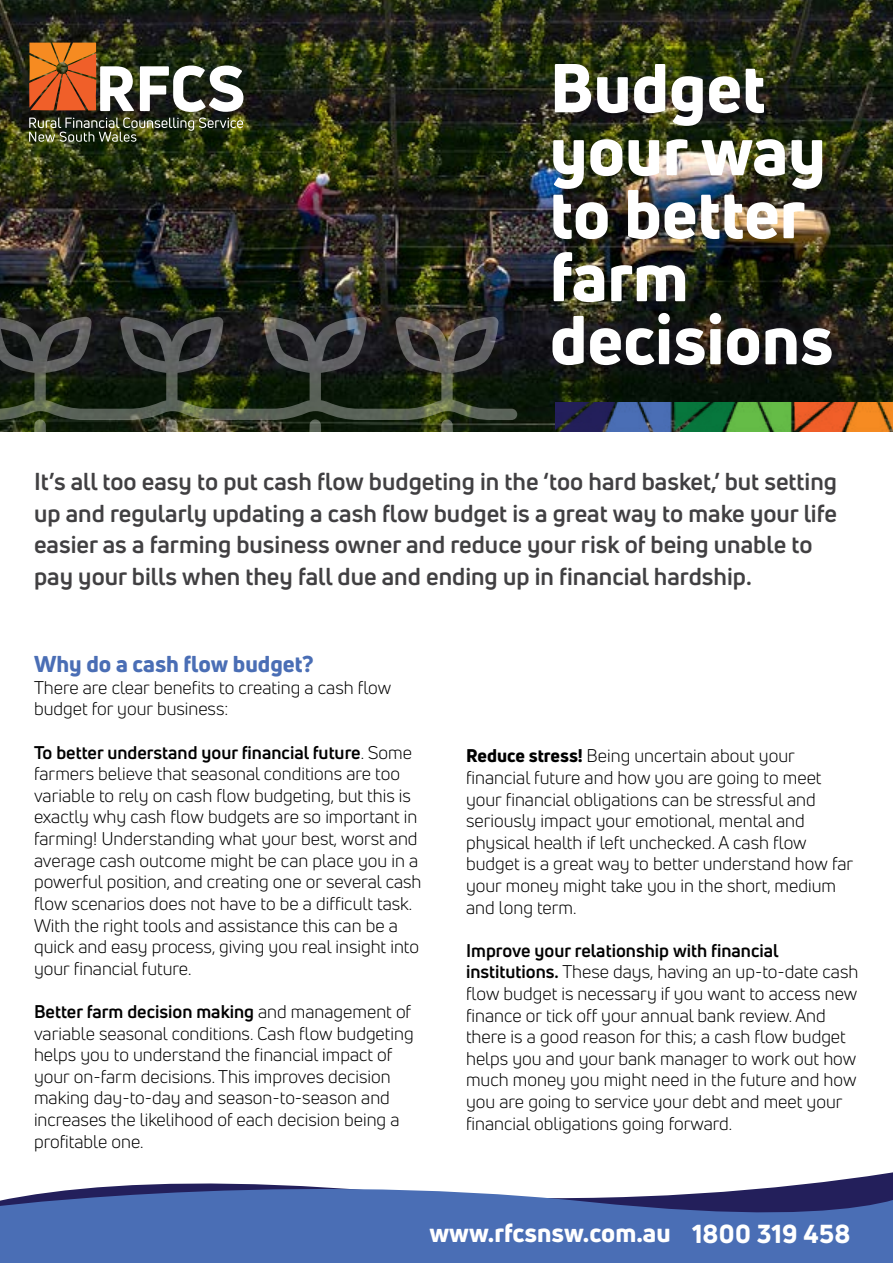
<style>
.page{position:relative;width:893px;height:1263px;background:#fff}
.page>*{position:absolute;margin:0;border:0;box-sizing:border-box;transform-origin:0 0}
.t1{font:800 67.5px/63px "Uni Neue";color:#fff}
.t2{font:800 25.5px "Uni Neue";color:#fff}
.t3{font:700 24px/31.5px "Uni Neue";color:#414042}
.t4{font:800 22.5px "Uni Neue";color:#4a6eb5}
.t5{font:18px/21.6px "Uni Neue";color:#000}
.s1{font-weight:700}
.s2{font-weight:800}
</style>
<div class="page">
<svg style="left:0;top:1172px;width:893px;height:91px;fill:#4a6eb5"></svg>
<img style="left:0;top:0;width:893px;height:432px">
<img style="left:29px;top:43px;width:214px;height:99px">
<img style="left:556px;top:402px;width:337px;height:30px">
<svg style="left:0;top:317px;width:517px;height:115px;background:#2f352b"></svg>
<h1 class="t1" style="left:550px;top:56px;width:285px">Budget your way to better farm decisions</h1>
<p class="t3" style="left:34px;top:466px;width:805px">It’s all too easy to put cash flow budgeting in the ‘too hard basket,’ but setting up and regularly updating a cash flow budget is a great way to make your life easier as a farming business owner and reduce your risk of being unable to pay your bills when they fall due and ending up in financial hardship.</p>
<p class="t4" style="left:34px;top:649px;width:281px">Why do a cash flow budget?</p>
<p class="t5" style="left:34px;top:676px;width:359px">There are clear benefits to creating a cash flow budget for your business:</p>
<p class="t5" style="left:34px;top:741px;width:389px"><span class="s1">To better understand your financial future</span>. Some farmers believe that seasonal conditions are too variable to rely on cash flow budgeting, but this is exactly why cash flow budgets are so important in farming! Understanding what your best, worst and average cash outcome might be can place you in a powerful position, and creating one or several cash flow scenarios does not have to be a difficult task.<br>With the right tools and assistance this can be a quick and easy process, giving you real insight into your financial future.</p>
<p class="t5" style="left:34px;top:1000px;width:381px"><span class="s1">Better farm decision making</span> and management of variable seasonal conditions. Cash flow budgeting helps you to understand the financial impact of your on-farm decisions. This improves decision making day-to-day and season-to-season and increases the likelihood of each decision being a profitable one.</p>
<p class="t5" style="left:466px;top:745px;width:389px"><span class="s2">Reduce stress!</span> Being uncertain about your financial future and how you are going to meet your financial obligations can be stressful and seriously impact your emotional, mental and physical health if left unchecked. A cash flow budget is a great way to better understand how far your money might take you in the short, medium and long term.</p>
<p class="t5" style="left:466px;top:939px;width:394px"><span class="s1">Improve your relationship with financial institutions.</span> These days, having an up-to-date cash flow budget is necessary if you want to access new finance or tick off your annual bank review. And there is a good reason for this; a cash flow budget helps you and your bank manager to work out how much money you might need in the future and how you are going to service your debt and meet your financial obligations going forward.</p>
<h2 class="t2" style="left:429px;top:1216px;width:422px">www.rfcsnsw.com.au 1800 319 458</h2>
</div>
